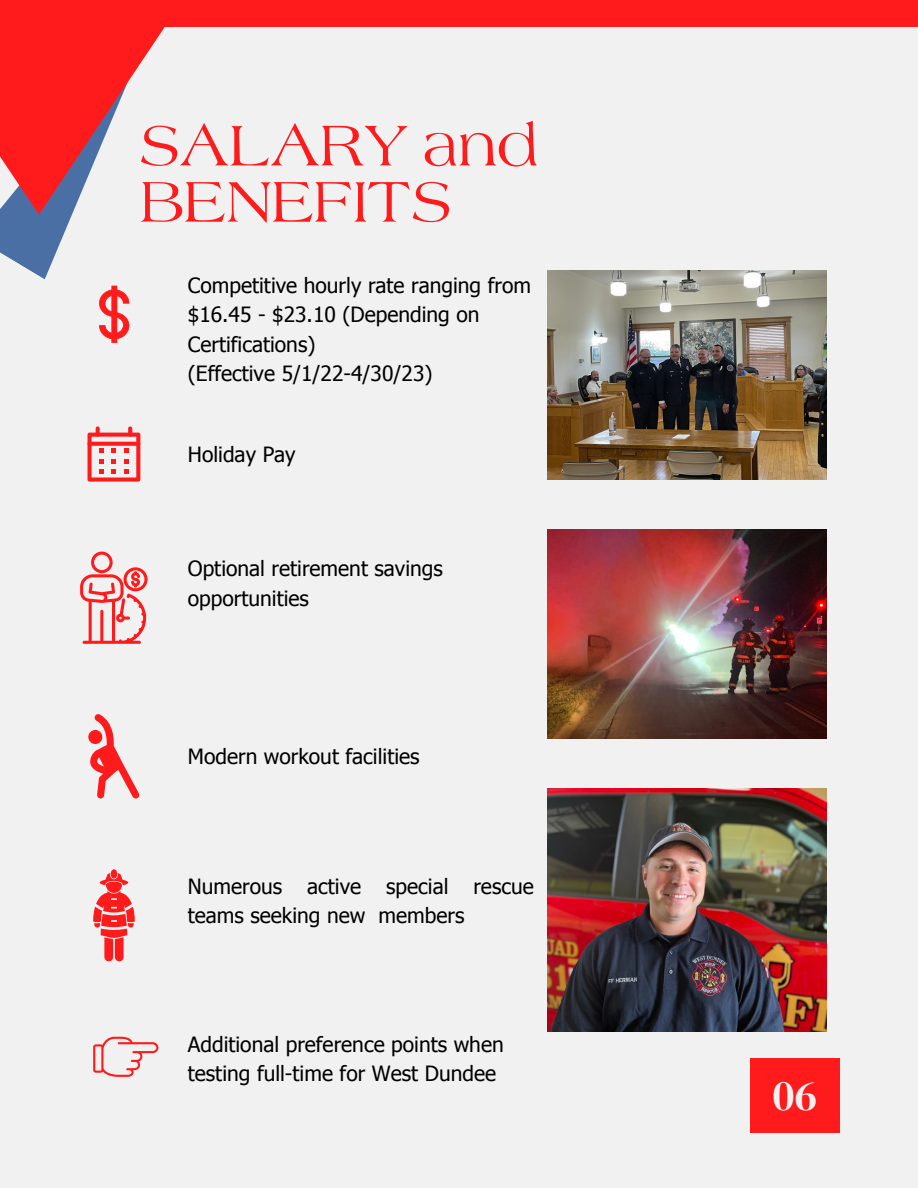
<style>
.page{position:relative;width:918px;height:1188px;background:#f2f1f2}
.page>*{position:absolute;margin:0;border:0;box-sizing:border-box;transform-origin:0 0}
.t1{font:51.75px/56.2px "Americana Font";color:#ff1b1c}
.t2{font:42.9px "DM Serif Display";color:#f2f1f2}
.t3{font:21px/29.2px "Tahoma";color:#000}
</style>
<div class="page">
<div style="left:750px;top:1058px;width:90px;height:75px;background:#ff1b1c"></div>
<svg style="left:0;top:215px;width:72px;height:64px;fill:#4a6fa5"></svg>
<svg style="left:0;top:0;width:165px;height:215px"></svg>
<div style="left:152px;top:0;width:766px;height:27px;background:#ff1b1c"></div>
<svg style="left:99px;top:286px;width:30px;height:57px"></svg>
<svg style="left:88px;top:426px;width:52px;height:56px"></svg>
<svg style="left:80px;top:552px;width:68px;height:92px"></svg>
<svg style="left:89px;top:714px;width:50px;height:85px"></svg>
<div style="left:88px;top:730px;width:14px;height:14px;background:#ff1b1c;border-radius:50%"></div>
<svg style="left:93px;top:869px;width:42px;height:92px"></svg>
<img style="left:547px;top:529px;width:279px;height:209px">
<img style="left:547px;top:270px;width:279px;height:209px">
<img style="left:547px;top:788px;width:279px;height:243px">
<svg style="left:93px;top:1037px;width:65px;height:40px"></svg>
<h1 class="t1" style="left:140px;top:116px;width:400px">SALARY and<br>BENEFITS</h1>
<p class="t3" style="left:188px;top:270px;width:345px">Competitive hourly rate ranging from $16.45 - $23.10 (Depending on<br>Certifications)<br>(Effective 5/1/22-4/30/23)</p>
<p class="t3" style="left:188px;top:439px;width:109px">Holiday Pay</p>
<p class="t3" style="left:188px;top:553px;width:257px">Optional retirement savings opportunities</p>
<p class="t3" style="left:188px;top:741px;width:233px">Modern workout facilities</p>
<p class="t3" style="left:188px;top:871px;width:347px">Numerous active special rescue teams seeking new members</p>
<p class="t3" style="left:188px;top:1029px;width:317px">Additional preference points when testing full-time for West Dundee</p>
<h2 class="t2" style="left:773px;top:1066px;width:46px">06</h2>
</div>
